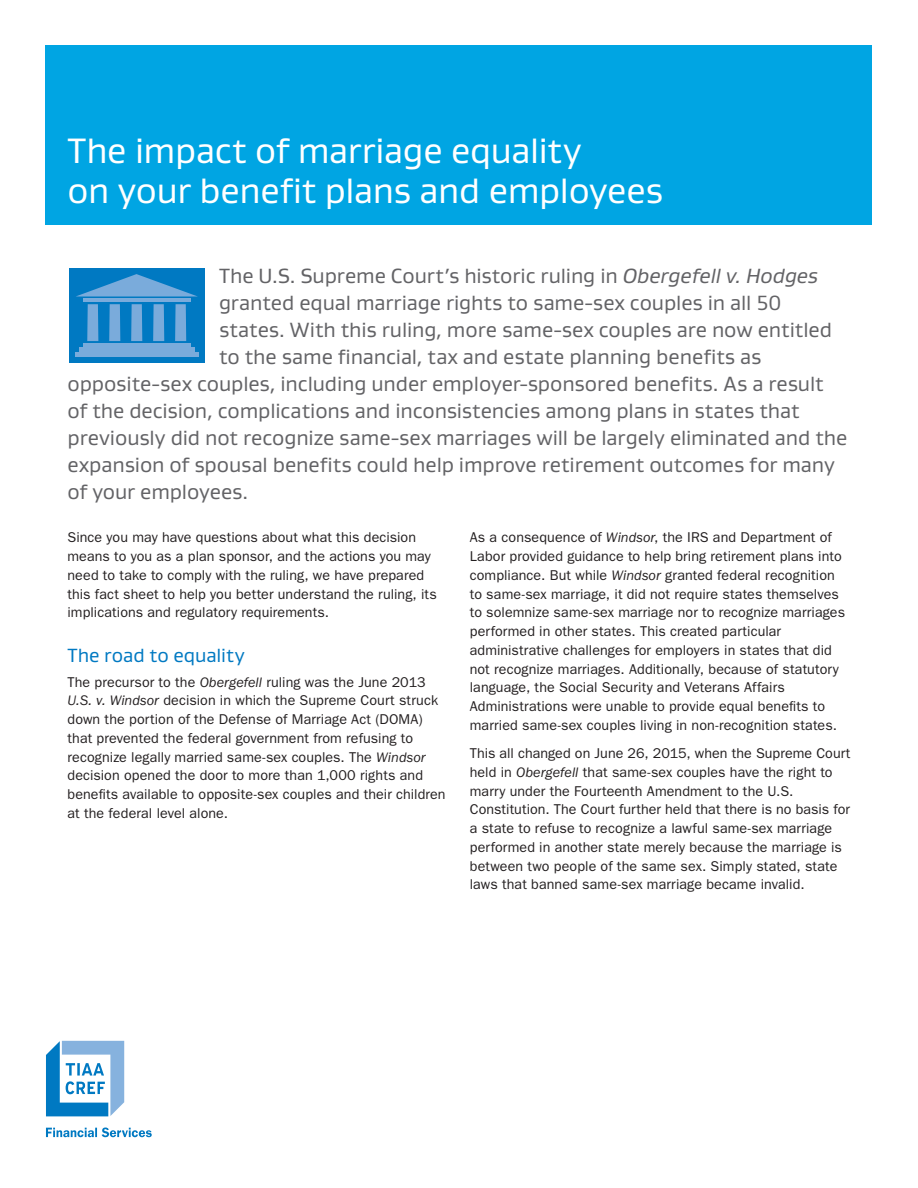
<style>
.page{position:relative;width:918px;height:1188px;background:#fff}
.page>*{position:absolute;margin:0;border:0;box-sizing:border-box;transform-origin:0 0}
._1B_Head__G_24_27{font:36px/40.5px "Gustan";letter-spacing:-.01em;color:#fff}
._2B_Intro__G_14_18{font:21px "Gustan";letter-spacing:-.005em;color:#636366}
._1E_Head__G_13_16_5{font:19.5px "Gustan";letter-spacing:-.005em;color:#0079c2}
._3A_Body__F_9_5_12_5{font:14.25px/18.8px "ITC Franklin Gothic Std";letter-spacing:.005em;color:#231f20}
.s1{font-style:italic}
</style>
<div class="page">
<svg style="left:46px;top:1040px;width:79px;height:77px"></svg>
<svg style="left:46px;top:1128px;width:106px;height:9px"></svg>
<div style="left:46px;top:46px;width:826px;height:179px;background:#00a5e3"></div>
<div style="left:69px;top:269px;width:136px;height:94px;background:#0079c2"></div>
<svg style="left:76px;top:274px;width:122px;height:23px"></svg>
<hr style="left:83px;top:298px;width:107px;height:4px;background:#7aabdb">
<div style="left:83px;top:343px;width:107px;height:5px;background:#7aabdb"></div>
<hr style="left:79px;top:348px;width:115px;height:4px;background:#7aabdb">
<hr style="left:75px;top:352px;width:124px;height:4px;background:#7aabdb">
<svg style="left:87px;top:304px;width:11px;height:37px"></svg>
<svg style="left:109px;top:304px;width:11px;height:37px"></svg>
<svg style="left:131px;top:304px;width:11px;height:37px"></svg>
<svg style="left:153px;top:304px;width:11px;height:37px"></svg>
<svg style="left:175px;top:304px;width:11px;height:37px"></svg>
<p class="_1B_Head__G_24_27" style="left:68px;top:129px;width:597px">The impact of marriage equality<br>on your benefit plans and employees</p>
<p class="_2B_Intro__G_14_18" style="left:219px;top:262px;width:601px">The U.S. Supreme Court’s historic ruling in <span class="s1">Obergefell v. Hodges</span></p>
<p class="_2B_Intro__G_14_18" style="left:219px;top:289px;width:564px">granted equal marriage rights to same-sex couples in all 50</p>
<p class="_2B_Intro__G_14_18" style="left:219px;top:316px;width:615px">states. With this ruling, more same-sex couples are now entitled</p>
<p class="_2B_Intro__G_14_18" style="left:219px;top:343px;width:544px">to the same financial, tax and estate planning benefits as</p>
<p class="_2B_Intro__G_14_18" style="left:68px;top:370px;width:758px">opposite-sex couples, including under employer-sponsored benefits. As a result</p>
<p class="_2B_Intro__G_14_18" style="left:68px;top:397px;width:734px">of the decision, complications and inconsistencies among plans in states that</p>
<p class="_2B_Intro__G_14_18" style="left:68px;top:424px;width:782px">previously did not recognize same-sex marriages will be largely eliminated and the</p>
<p class="_2B_Intro__G_14_18" style="left:68px;top:451px;width:769px">expansion of spousal benefits could help improve retirement outcomes for many</p>
<p class="_2B_Intro__G_14_18" style="left:68px;top:478px;width:182px">of your employees.</p>
<p class="_3A_Body__F_9_5_12_5" style="left:68px;top:528px;width:371px">Since you may have questions about what this decision means to you as a plan sponsor, and the actions you may need to take to comply with the ruling, we have prepared this fact sheet to help you better understand the ruling, its implications and regulatory requirements.</p>
<p class="_1E_Head__G_13_16_5" style="left:68px;top:643px;width:179px">The road to equality</p>
<p class="_3A_Body__F_9_5_12_5" style="left:68px;top:672px;width:380px">The precursor to the <span class="s1">Obergefell</span> ruling was the June 2013<br><span class="s1">U.S. v. Windsor</span> decision in which the Supreme Court struck down the portion of the Defense of Marriage Act (DOMA) that prevented the federal government from refusing to recognize legally married same-sex couples. The <span class="s1">Windsor </span>decision opened the door to more than 1,000 rights and benefits available to opposite-sex couples and their children at the federal level alone.</p>
<p class="_3A_Body__F_9_5_12_5" style="left:470px;top:528px;width:377px">As a consequence of <span class="s1">Windsor</span>, the IRS and Department of Labor provided guidance to help bring retirement plans into compliance. But while <span class="s1">Windsor</span> granted federal recognition to same-sex marriage, it did not require states themselves to solemnize same-sex marriage nor to recognize marriages performed in other states. This created particular administrative challenges for employers in states that did not recognize marriages. Additionally, because of statutory language, the Social Security and Veterans Affairs Administrations were unable to provide equal benefits to married same-sex couples living in non-recognition states.</p>
<p class="_3A_Body__F_9_5_12_5" style="left:470px;top:744px;width:382px">This all changed on June 26, 2015, when the Supreme Court held in <span class="s1">Obergefell</span> that same-sex couples have the right to marry under the Fourteenth Amendment to the U.S.<br>Constitution. The Court further held that there is no basis for a state to refuse to recognize a lawful same-sex marriage performed in another state merely because the marriage is between two people of the same sex. Simply stated, state laws that banned same-sex marriage became invalid.</p>
</div>
